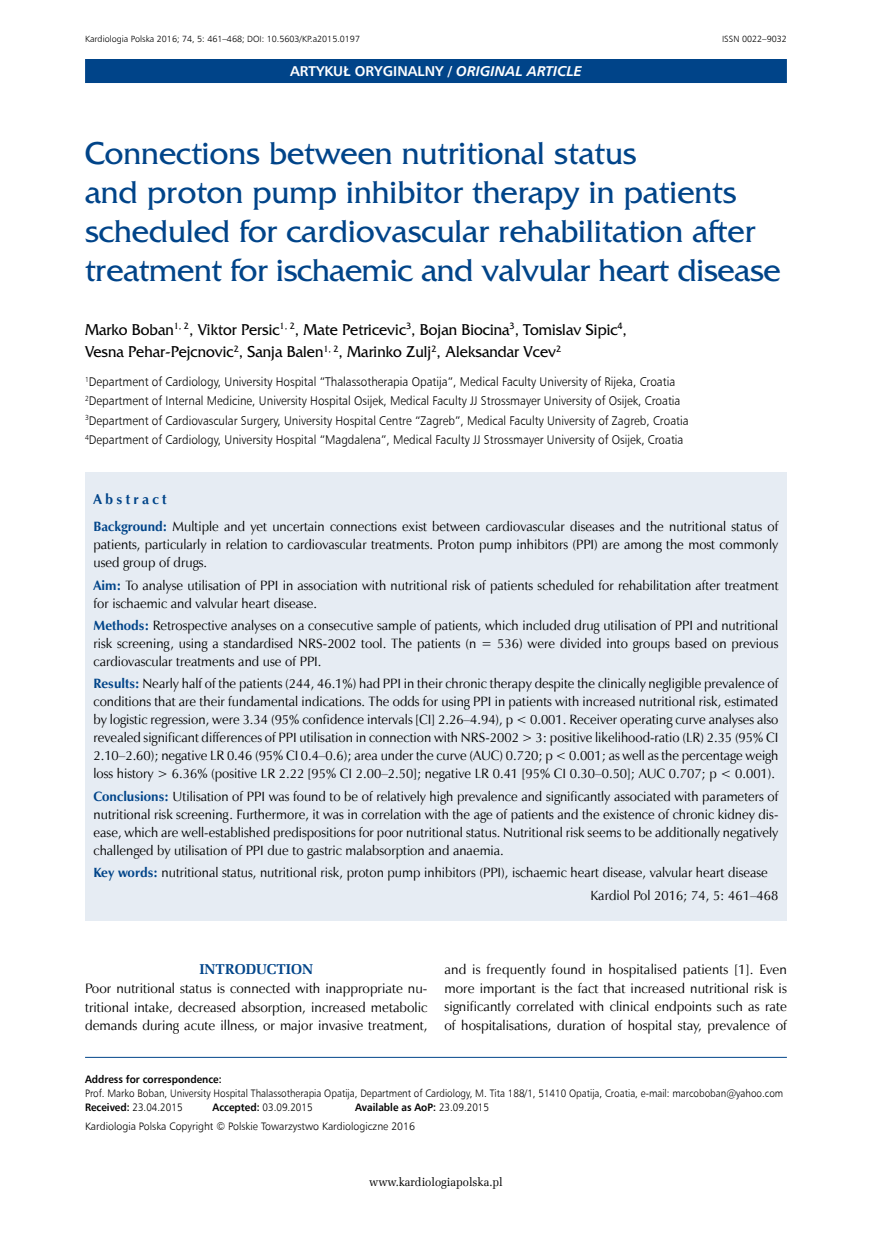
<style>
.page{position:relative;width:872px;height:1234px;background:#fff}
.page>*{position:absolute;margin:0;border:0;box-sizing:border-box;transform-origin:0 0}
.t1{font:33px/39px "France";color:#004489}
.t2{font:16.5px/22.5px "France";color:#000;scale:.94 1}
.t3{font:700 14.25px "Humnst 777 EU";color:#fff}
.t4{font:700 14.25px "Zapf Ellipt EU";color:#004489}
.t5{font:700 14.25px "Zapf Humnst EU";letter-spacing:.23em;color:#004489}
.t6{font:13.65px/18.8px "Zapf Humnst EU";color:#000;text-align:justify}
.t7{font:13.5px/18px "Zapf Humnst EU";color:#000;text-align:justify}
.t8{font:12.6px/19.2px "Humnst 777 Lt EU";color:#000;scale:.93 1}
.t9{font:12px "Zapf Ellipt EU";color:#000;scale:.95 1}
.t10{font:10.8px/14.2px "Humnst 777 Lt EU";color:#000;scale:.92 1}
.t11{font:10.8px "Humnst 777 Lt EU";color:#000}
.t12{font:700 10.8px "Humnst 777 EU";color:#000;scale:.92 1}
.t13{font:9px "Humnst 777 Lt EU";color:#000}
.s1{font-style:italic}
.s2{font-weight:700;color:#004489}
.s3{font-family:"Humnst 777 EU";font-weight:700}
.s4{font-family:"Humnst 777 Lt EU";font-weight:400}
</style>
<div class="page">
<div style="left:85px;top:59px;width:702px;height:24px;background:#004489"></div>
<div style="left:85px;top:472px;width:702px;height:449px;background:#e6ecf3"></div>
<hr style="left:85px;top:1056px;width:702px;height:1px;background:#004489">
<p class="t13" style="left:85px;top:33px;width:276px">Kardiologia Polska 2016; 74, 5: 461–468; DOI: 10.5603/KP.a2015.0197</p>
<p class="t13" style="left:722px;top:33px;width:66px">ISSN 0022–9032</p>
<p class="t3" style="left:290px;top:62px;width:293px">ARTYKUŁ ORYGINALNy / <span class="s1">ORIGINAL ARTICLE</span></p>
<h1 class="t1" style="left:85px;top:134px;width:697px">Connections between nutritional status<br>and proton pump inhibitor therapy in patients scheduled for cardiovascular rehabilitation after treatment for ischaemic and valvular heart disease</h1>
<p class="t2" style="left:85px;top:318px;width:578px">Marko Boban<sup>1,</sup> <sup>2</sup>, Viktor Persic<sup>1,</sup> <sup>2</sup>, Mate Petricevic<sup>3</sup>, Bojan Biocina<sup>3</sup>, Tomislav Sipic<sup>4</sup>,<br>Vesna Pehar-Pejcnovic<sup>2</sup>, Sanja Balen<sup>1,</sup> <sup>2</sup>, Marinko Zulj<sup>2</sup>, Aleksandar Vcev<sup>2</sup></p>
<p class="t8" style="left:85px;top:372px;width:650px"><sup>1</sup>Department of Cardiology, University Hospital “Thalassotherapia Opatija”, Medical Faculty University of Rijeka, Croatia <sup>2</sup>Department of Internal Medicine, University Hospital Osijek, Medical Faculty JJ Strossmayer University of Osijek, Croatia <sup>3</sup>Department of Cardiovascular Surgery, University Hospital Centre “Zagreb”, Medical Faculty University of Zagreb, Croatia <sup>4</sup>Department of Cardiology, University Hospital “Magdalena”, Medical Faculty JJ Strossmayer University of Osijek, Croatia</p>
<p class="t5" style="left:94px;top:490px;width:75px">Abstract</p>
<p class="t7" style="left:94px;top:517px;width:686px"><span class="s2">Background:</span> Multiple and yet uncertain connections exist between cardiovascular diseases and the nutritional status of patients, particularly in relation to cardiovascular treatments. Proton pump inhibitors (PPI) are among the most commonly used group of drugs.</p>
<p class="t7" style="left:94px;top:576px;width:686px"><span class="s2">Aim:</span> To analyse utilisation of PPI in association with nutritional risk of patients scheduled for rehabilitation after treatment for ischaemic and valvular heart disease.</p>
<p class="t7" style="left:94px;top:616px;width:686px"><span class="s2">Methods:</span> Retrospective analyses on a consecutive sample of patients, which included drug utilisation of PPI and nutritional risk screening, using a standardised NRS-2002 tool. The patients (n = 536) were divided into groups based on previous cardiovascular treatments and use of PPI.</p>
<p class="t7" style="left:94px;top:674px;width:686px"><span class="s2">Results:</span> Nearly half of the patients (244, 46.1%) had PPI in their chronic therapy despite the clinically negligible prevalence of conditions that are their fundamental indications. The odds for using PPI in patients with increased nutritional risk, estimated by logistic regression, were 3.34 (95% confidence intervals [CI] 2.26–4.94), p &lt; 0.001. Receiver operating curve analyses also revealed significant differences of PPI utilisation in connection with NRS-2002 &gt; 3: positive likelihood-ratio (LR) 2.35 (95% CI 2.10–2.60); negative LR 0.46 (95% CI 0.4–0.6); area under the curve (AUC) 0.720; p &lt; 0.001; as well as the percentage weigh loss history &gt; 6.36% (positive LR 2.22 [95% CI 2.00–2.50]; negative LR 0.41 [95% CI 0.30–0.50]; AUC 0.707; p &lt; 0.001).</p>
<p class="t7" style="left:94px;top:787px;width:686px"><span class="s2">Conclusions:</span> Utilisation of PPI was found to be of relatively high prevalence and significantly associated with parameters of nutritional risk screening. Furthermore, it was in correlation with the age of patients and the existence of chronic kidney dis&shy;ease, which are well-established predispositions for poor nutritional status. Nutritional risk seems to be additionally negatively challenged by utilisation of PPI due to gastric malabsorption and anaemia.</p>
<p class="t7" style="left:590px;top:860px;width:189px;line-height:23.1px;text-indent:-497px"><span class="s2">Key words:</span> nutritional status, nutritional risk, proton pump inhibitors (PPI), ischaemic heart disease, valvular heart disease<br>Kardiol Pol 2016; 74, 5: 461–468</p>
<p class="t4" style="left:199px;top:960px;width:115px">INTRODUCTION</p>
<p class="t6" style="left:85px;top:978px;width:344px">Poor nutritional status is connected with inappropriate nu&shy;tritional intake, decreased absorption, increased metabolic demands during acute illness, or major invasive treatment,</p>
<p class="t6" style="left:444px;top:959px;width:344px">and is frequently found in hospitalised patients [1]. Even more important is the fact that increased nutritional risk is significantly correlated with clinical endpoints such as rate of hospitalisations, duration of hospital stay, prevalence of</p>
<p class="t12" style="left:85px;top:1071px;width:150px">Address for correspondence:</p>
<p class="t10" style="left:85px;top:1085px;width:760px">Prof. Marko Boban, University Hospital Thalassotherapia Opatija, Department of Cardiology, M. Tita 188/1, 51410 Opatija, Croatia, e-mail: marcoboban@yahoo.com<br><span class="s3">Received:</span> 23.04.2015</p>
<p class="t10" style="left:213px;top:1099px;width:110px"><span class="s3">Accepted:</span> 03.09.2015</p>
<p class="t12" style="left:355px;top:1100px;width:147px">Available as AoP: <span class="s4">23.09.2015</span></p>
<p class="t11" style="left:85px;top:1118px;width:331px">Kardiologia Polska Copyright © Polskie Towarzystwo Kardiologiczne 2016</p>
<p class="t9" style="left:369px;top:1174px;width:142px">www.kardiologiapolska.pl</p>
</div>
